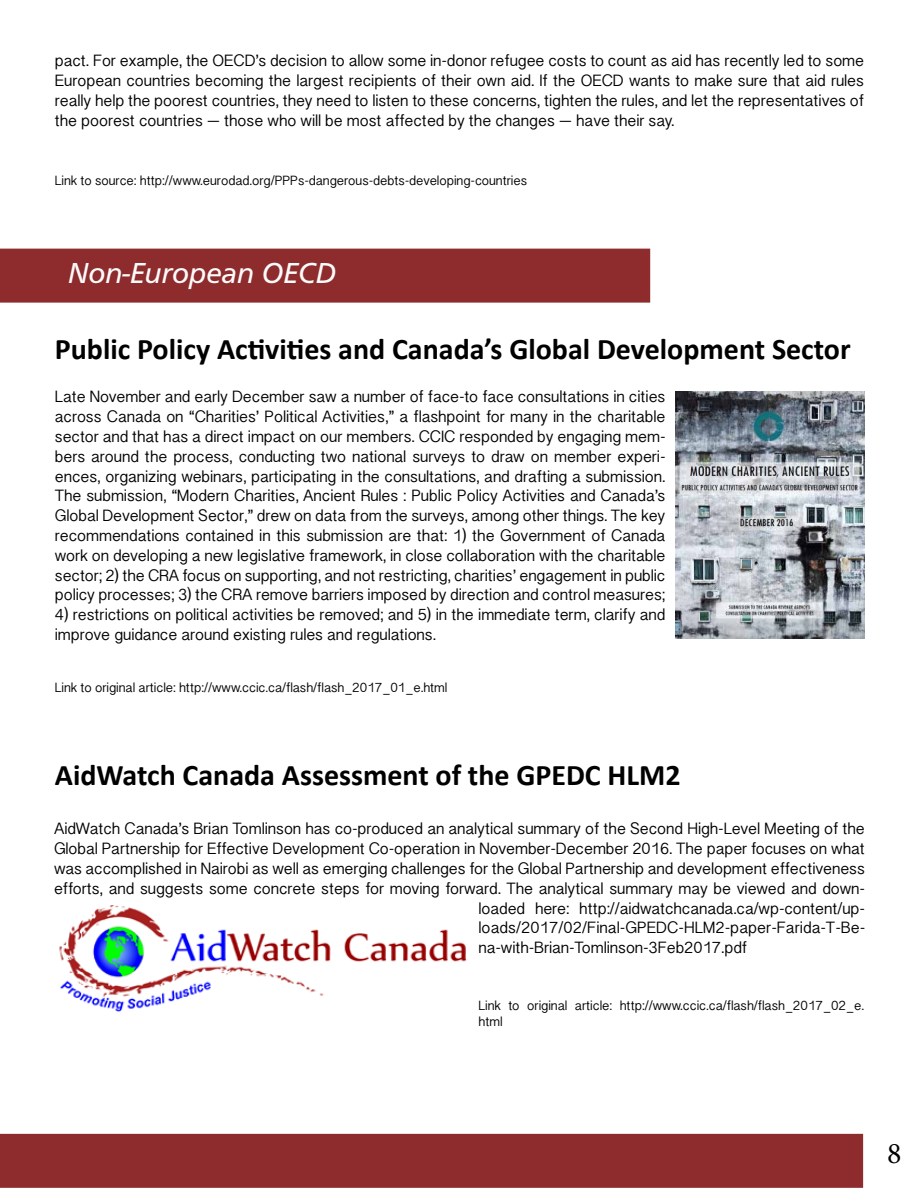
<style>
.page{position:relative;width:918px;height:1188px;background:#fff}
.page>*{position:absolute;margin:0;border:0;box-sizing:border-box;transform-origin:0 0}
.t1{font:700 30px "Calibri";color:#000}
.t2{font:italic 30px "Carto Gothic Std";color:#fafafa}
.t3{font:30px "Minion Pro";color:#000}
.t4{font:16.5px/19.8px "Tamil Sangam MN";color:#000;text-align:justify}
.t5{font:13.5px/16.2px "Tamil Sangam MN";color:#000}
</style>
<div class="page">
<div style="left:0;top:1135px;width:862px;height:52px;background:#8d2b2d"></div>
<div style="left:0;top:1134px;width:863px;height:54px;border:2px solid #8f2c2e"></div>
<div style="left:0;top:249px;width:649px;height:53px;background:#8d2b2d"></div>
<div style="left:0;top:249px;width:650px;height:54px;border:2px solid #8f2c2e"></div>
<img style="left:676px;top:392px;width:189px;height:247px">
<img style="left:59px;top:905px;width:409px;height:107px">
<p class="t4" style="left:55px;top:52px;width:811px">pact. For example, the OECD’s decision to allow some in-donor refugee costs to count as aid has recently led to some European countries becoming the largest recipients of their own aid. If the OECD wants to make sure that aid rules really help the poorest countries, they need to listen to these concerns, tighten the rules, and let the representatives of the poorest countries — those who will be most affected by the changes — have their say.</p>
<p class="t5" style="left:55px;top:174px;width:474px">Link to source: http://www.eurodad.org/PPPs-dangerous-debts-developing-countries</p>
<h1 class="t2" style="left:68px;top:256px;width:269px">Non-European OECD</h1>
<h1 class="t1" style="left:55px;top:329px;width:797px">Public Policy Activities and Canada’s Global Development Sector</h1>
<p class="t4" style="left:55px;top:388px;width:612px">Late November and early December saw a number of face-to face consultations in cities across Canada on “Charities’ Political Activities,” a flashpoint for many in the charitable sector and that has a direct impact on our members. CCIC responded by engaging mem&shy;bers around the process, conducting two national surveys to draw on member experi&shy;ences, organizing webinars, participating in the consultations, and drafting a submission.<br>The submission, “Modern Charities, Ancient Rules : Public Policy Activities and Canada’s Global Development Sector,” drew on data from the surveys, among other things. The key recommendations contained in this submission are that: 1) the Government of Canada work on developing a new legislative framework, in close collaboration with the charitable sector; 2) the CRA focus on supporting, and not restricting, charities’ engagement in public policy processes; 3) the CRA remove barriers imposed by direction and control measures;</p>
<p class="t4" style="left:55px;top:606px;width:612px">4) restrictions on political activities be removed; and 5) in the immediate term, clarify and improve guidance around existing rules and regulations.</p>
<p class="t5" style="left:55px;top:681px;width:394px">Link to original article: http://www.ccic.ca/flash/flash_2017_01_e.html</p>
<h1 class="t1" style="left:55px;top:755px;width:627px">AidWatch Canada Assessment of the GPEDC HLM2</h1>
<p class="t4" style="left:54px;top:820px;width:812px">AidWatch Canada’s Brian Tomlinson has co-produced an analytical summary of the Second High-Level Meeting of the</p>
<p class="t4" style="left:54px;top:840px;width:812px">Global Partnership for Effective Development Co-operation in November-December 2016. The paper focuses on what</p>
<p class="t4" style="left:54px;top:860px;width:812px">was accomplished in Nairobi as well as emerging challenges for the Global Partnership and development effectiveness</p>
<p class="t4" style="left:54px;top:880px;width:812px">efforts, and suggests some concrete steps for moving forward. The analytical summary may be viewed and down-</p>
<p class="t4" style="left:478px;top:899px;width:388px">loaded here: http://aidwatchcanada.ca/wp-content/up-</p>
<p class="t4" style="left:478px;top:919px;width:388px">loads/2017/02/Final-GPEDC-HLM2-paper-Farida-T-Be-</p>
<p class="t4" style="left:478px;top:939px;width:270px">na-with-Brian-Tomlinson-3Feb2017.pdf</p>
<p class="t5" style="left:478px;top:998px;width:387px">Link to original article: http://www.ccic.ca/flash/flash_2017_02_e. html</p>
<h1 class="t3" style="left:887px;top:1134px;width:16px">8</h1>
</div>
